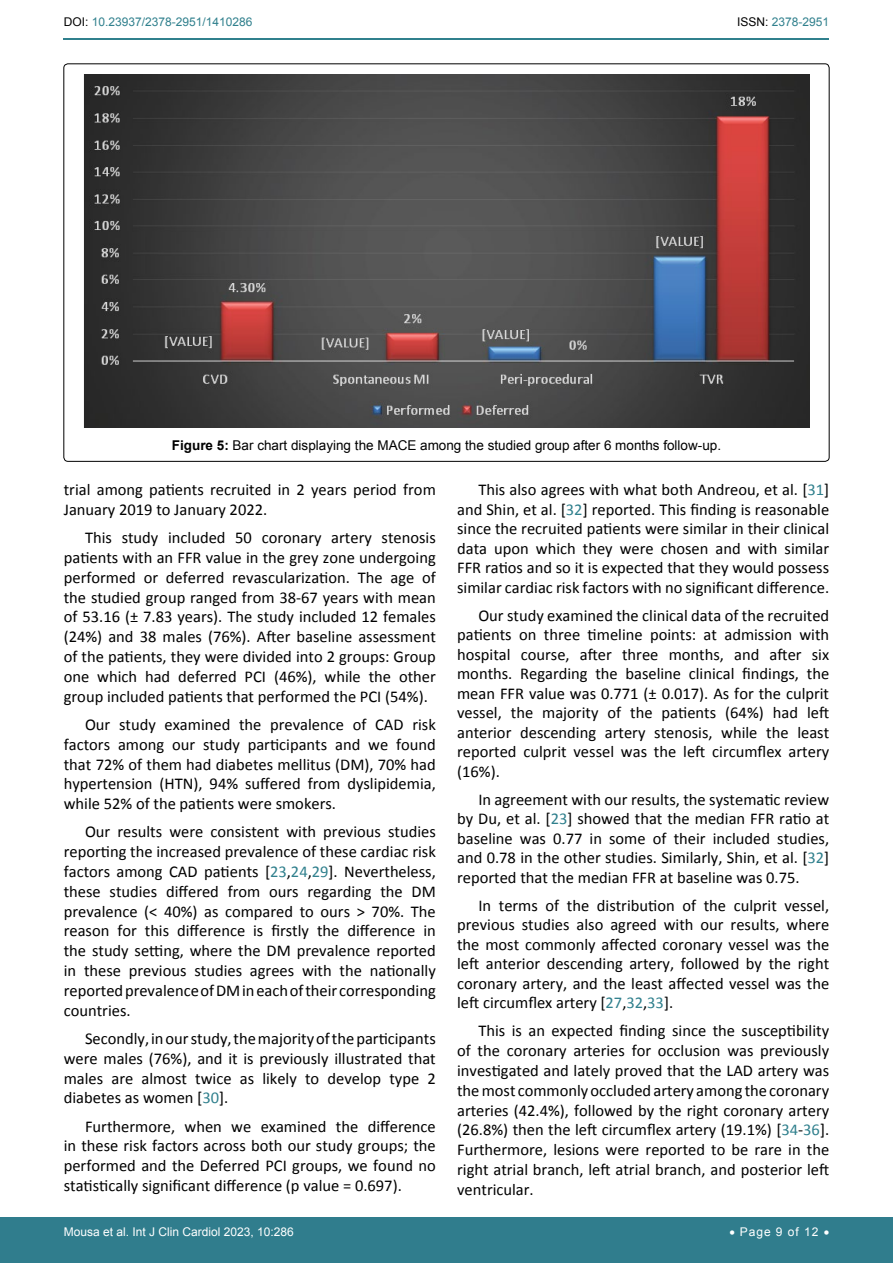
<style>
.page{position:relative;width:893px;height:1263px;background:#fff}
.page>*{position:absolute;margin:0;border:0;box-sizing:border-box;transform-origin:0 0}
.t1{font:16.5px/19.8px "Calibri";color:#000;text-align:justify}
.t2{font:13.5px "Arial";color:#000}
.t3{font:12px "Arial";color:#fff}
.t4{font:12px "Arial";color:#30808d}
.s1{color:#000}
.s2{font-weight:700}
.s3{color:#30808d}
</style>
<div class="page">
<div style="left:0;top:1217px;width:893px;height:46px;background:#307d8d"></div>
<hr style="left:64px;top:38px;width:765px;height:2px;background:#30808d">
<img style="left:84px;top:75px;width:725px;height:353px">
<p class="t4" style="left:64px;top:14px;width:190px"><span class="s1">DOI:</span> 10.23937/2378-2951/1410286</p>
<p class="t4" style="left:737px;top:14px;width:94px"><span class="s1">ISSN:</span> 2378-2951</p>
<p class="t2" style="left:172px;top:437px;width:551px"><span class="s2">Figure 5:</span> Bar chart displaying the MACE among the studied group after 6 months follow-up.</p>
<p class="t1" style="left:64px;top:480px;width:374px">trial among patients recruited in 2 years period from<br>January 2019 to January 2022.</p>
<p class="t1" style="left:64px;top:528px;width:374px;text-indent:21px">This study included 50 coronary artery stenosis patients with an FFR value in the grey zone undergoing performed or deferred revascularization. The age of the studied group ranged from 38-67 years with mean of 53.16 (± 7.83 years). The study included 12 females (24%) and 38 males (76%). After baseline assessment of the patients, they were divided into 2 groups: Group one which had deferred PCI (46%), while the other group included patients that performed the PCI (54%).</p>
<p class="t1" style="left:64px;top:714px;width:374px;text-indent:21px">Our study examined the prevalence of CAD risk factors among our study participants and we found that 72% of them had diabetes mellitus (DM), 70% had hypertension (HTN), 94% suffered from dyslipidemia, while 52% of the patients were smokers.</p>
<p class="t1" style="left:64px;top:822px;width:374px;text-indent:21px">Our results were consistent with previous studies reporting the increased prevalence of these cardiac risk factors among CAD patients [<span class="s3">23</span>,<span class="s3">24</span>,<span class="s3">29</span>]. Nevertheless, these studies differed from ours regarding the DM prevalence (&lt; 40%) as compared to ours &gt; 70%. The reason for this difference is firstly the difference in the study setting, where the DM prevalence reported in these previous studies agrees with the nationally reported prevalence of DM in each of their corresponding countries.</p>
<p class="t1" style="left:64px;top:1028px;width:374px;text-indent:21px">Secondly, in our study, the majority of the participants were males (76%), and it is previously illustrated that males are almost twice as likely to develop type 2 diabetes as women [<span class="s3">30</span>].</p>
<p class="t1" style="left:64px;top:1116px;width:374px;text-indent:21px">Furthermore, when we examined the difference in these risk factors across both our study groups; the performed and the Deferred PCI groups, we found no statistically significant difference (p value = 0.697).</p>
<p class="t1" style="left:457px;top:480px;width:374px;text-indent:21px">This also agrees with what both Andreou, et al. [<span class="s3">31</span>] and Shin, et al. [<span class="s3">32</span>] reported. This finding is reasonable since the recruited patients were similar in their clinical data upon which they were chosen and with similar FFR ratios and so it is expected that they would possess similar cardiac risk factors with no significant difference.</p>
<p class="t1" style="left:457px;top:605px;width:374px;text-indent:21px">Our study examined the clinical data of the recruited patients on three timeline points: at admission with hospital course, after three months, and after six months. Regarding the baseline clinical findings, the mean FFR value was 0.771 (± 0.017). As for the culprit vessel, the majority of the patients (64%) had left anterior descending artery stenosis, while the least reported culprit vessel was the left circumflex artery (16%).</p>
<p class="t1" style="left:457px;top:789px;width:374px;text-indent:21px">In agreement with our results, the systematic review by Du, et al. [<span class="s3">23</span>] showed that the median FFR ratio at baseline was 0.77 in some of their included studies, and 0.78 in the other studies. Similarly, Shin, et al. [<span class="s3">32</span>] reported that the median FFR at baseline was 0.75.</p>
<p class="t1" style="left:457px;top:895px;width:374px;text-indent:21px">In terms of the distribution of the culprit vessel, previous studies also agreed with our results, where the most commonly affected coronary vessel was the left anterior descending artery, followed by the right coronary artery, and the least affected vessel was the left circumflex artery [<span class="s3">27</span>,<span class="s3">32</span>,<span class="s3">33</span>].</p>
<p class="t1" style="left:457px;top:1021px;width:374px;text-indent:21px">This is an expected finding since the susceptibility of the coronary arteries for occlusion was previously investigated and lately proved that the LAD artery was the most commonly occluded artery among the coronary arteries (42.4%), followed by the right coronary artery (26.8%) then the left circumflex artery (19.1%) [<span class="s3">34</span>-<span class="s3">36</span>].<br>Furthermore, lesions were reported to be rare in the right atrial branch, left atrial branch, and posterior left ventricular.</p>
<p class="t3" style="left:64px;top:1223px;width:232px">Mousa et al. Int J Clin Cardiol 2023, 10:286</p>
<p class="t3" style="left:729px;top:1223px;width:101px">• Page 9 of 12 •</p>
</div>
